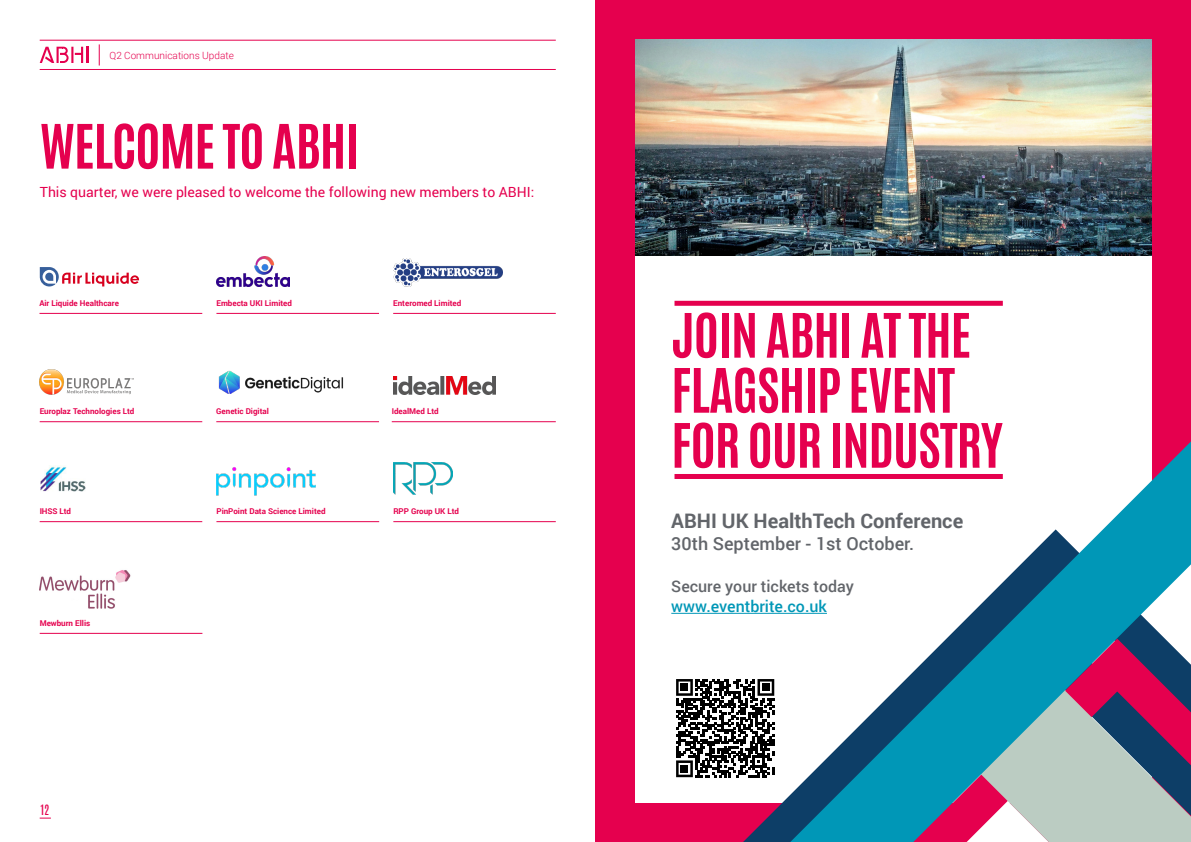
<style>
.page{position:relative;width:1191px;height:842px;background:#fff}
.page>*{position:absolute;margin:0;border:0;box-sizing:border-box;transform-origin:0 0}
.t1{font:700 52px/55px "Antonio";letter-spacing:-.02em;color:#e5004e}
.t2{font:700 20px "Roboto";color:#62656a}
.t3{font:500 18px "Roboto";color:#62656a}
.t4{font:500 16px "Roboto";color:#62656a}
.t5{font:500 16px "Roboto";color:#0097b7}
.t6{font:14px "Roboto";color:#e5004e}
.t7{font:12px "Antonio";color:#e5004e}
.t8{font:300 10px "Roboto";color:#e5004e}
.t9{font:700 8px "Roboto";color:#e5004e}
</style>
<div class="page">
<img style="left:40px;top:465px;width:46px;height:27px">
<hr style="left:40px;top:521px;width:162px;height:1px;background:#e5004e">
<hr style="left:393px;top:521px;width:163px;height:1px;background:#e5004e">
<img style="left:393px;top:463px;width:60px;height:32px">
<hr style="left:39px;top:313px;width:163px;height:1px;background:#e5004e">
<svg style="left:40px;top:267px;width:99px;height:19px"></svg>
<hr style="left:393px;top:313px;width:163px;height:1px;background:#e5004e">
<img style="left:393px;top:258px;width:109px;height:29px">
<hr style="left:40px;top:421px;width:162px;height:1px;background:#e5004e">
<img style="left:40px;top:370px;width:94px;height:24px">
<img style="left:216px;top:256px;width:73px;height:31px">
<hr style="left:216px;top:313px;width:163px;height:1px;background:#e5004e">
<hr style="left:392px;top:421px;width:164px;height:1px;background:#e5004e">
<img style="left:393px;top:376px;width:102px;height:19px">
<hr style="left:216px;top:421px;width:163px;height:1px;background:#e5004e">
<img style="left:218px;top:370px;width:126px;height:24px">
<hr style="left:216px;top:521px;width:163px;height:1px;background:#e5004e">
<img style="left:217px;top:467px;width:99px;height:29px">
<hr style="left:40px;top:633px;width:162px;height:1px;background:#e5004e">
<img style="left:40px;top:570px;width:91px;height:38px">
<div style="left:595px;top:0;width:596px;height:842px;background:#e5004e"></div>
<div style="left:635px;top:40px;width:516px;height:762px;background:#fff"></div>
<svg style="left:743px;top:612px;width:47px;height:230px"></svg>
<svg style="left:790px;top:441px;width:401px;height:401px"></svg>
<div style="left:674px;top:474px;width:328px;height:5px;background:#e5004e"></div>
<div style="left:674px;top:301px;width:328px;height:5px;background:#e5004e"></div>
<hr style="left:671px;top:613px;width:156px;height:1px;background:#0097b7">
<div style="left:671px;top:674px;width:108px;height:108px;background:#fff"></div>
<svg style="left:676px;top:679px;width:98px;height:98px"></svg>
<div style="left:681px;top:684px;width:7px;height:7px;background:#000"></div>
<div style="left:762px;top:684px;width:7px;height:7px;background:#000"></div>
<div style="left:681px;top:765px;width:7px;height:7px;background:#000"></div>
<img style="left:635px;top:40px;width:516px;height:215px">
<hr style="left:40px;top:40px;width:516px;height:1px;background:#e5004e">
<hr style="left:40px;top:69px;width:516px;height:1px;background:#e5004e">
<svg style="left:99px;top:44px;width:1px;height:22px"></svg>
<svg style="left:40px;top:47px;width:48px;height:16px"></svg>
<p class="t8" style="left:110px;top:48px;width:126px">Q2 Communications Update</p>
<h1 class="t1" style="left:40px;top:120px;width:321px">WELCOME TO ABHI</h1>
<h3 class="t6" style="left:40px;top:183px;width:496px">This quarter, we were pleased to welcome the following new members to ABHI:</h3>
<p class="t9" style="left:39px;top:297px;width:81px">Air Liquide Healthcare</p>
<p class="t9" style="left:393px;top:297px;width:70px">Enteromed Limited</p>
<p class="t9" style="left:216px;top:297px;width:77px">Embecta UKI Limited</p>
<p class="t9" style="left:40px;top:406px;width:96px">Europlaz Technologies Ltd</p>
<p class="t9" style="left:216px;top:406px;width:54px">Genetic Digital</p>
<p class="t9" style="left:392px;top:406px;width:48px">IdealMed Ltd</p>
<p class="t9" style="left:40px;top:505px;width:33px">IHSS Ltd</p>
<p class="t9" style="left:393px;top:505px;width:67px">RPP Group UK Ltd</p>
<p class="t9" style="left:216px;top:505px;width:111px">PinPoint Data Science Limited</p>
<p class="t9" style="left:40px;top:617px;width:52px">Mewburn Ellis</p>
<h3 class="t7" style="left:40px;top:801px;width:11px">12</h3>
<h1 class="t1" style="left:671px;top:309px;width:333px">JOIN ABHI AT THE<br>FLAGSHIP EVENT<br>FOR OUR INDUSTRY</h1>
<h2 class="t2" style="left:671px;top:507px;width:293px">ABHI UK HealthTech Conference</h2>
<h3 class="t3" style="left:671px;top:531px;width:244px">30th September - 1st October.</h3>
<h3 class="t4" style="left:671px;top:575px;width:184px">Secure your tickets today</h3>
<h3 class="t5" style="left:671px;top:595px;width:157px">www.eventbrite.co.uk</h3>
</div>
